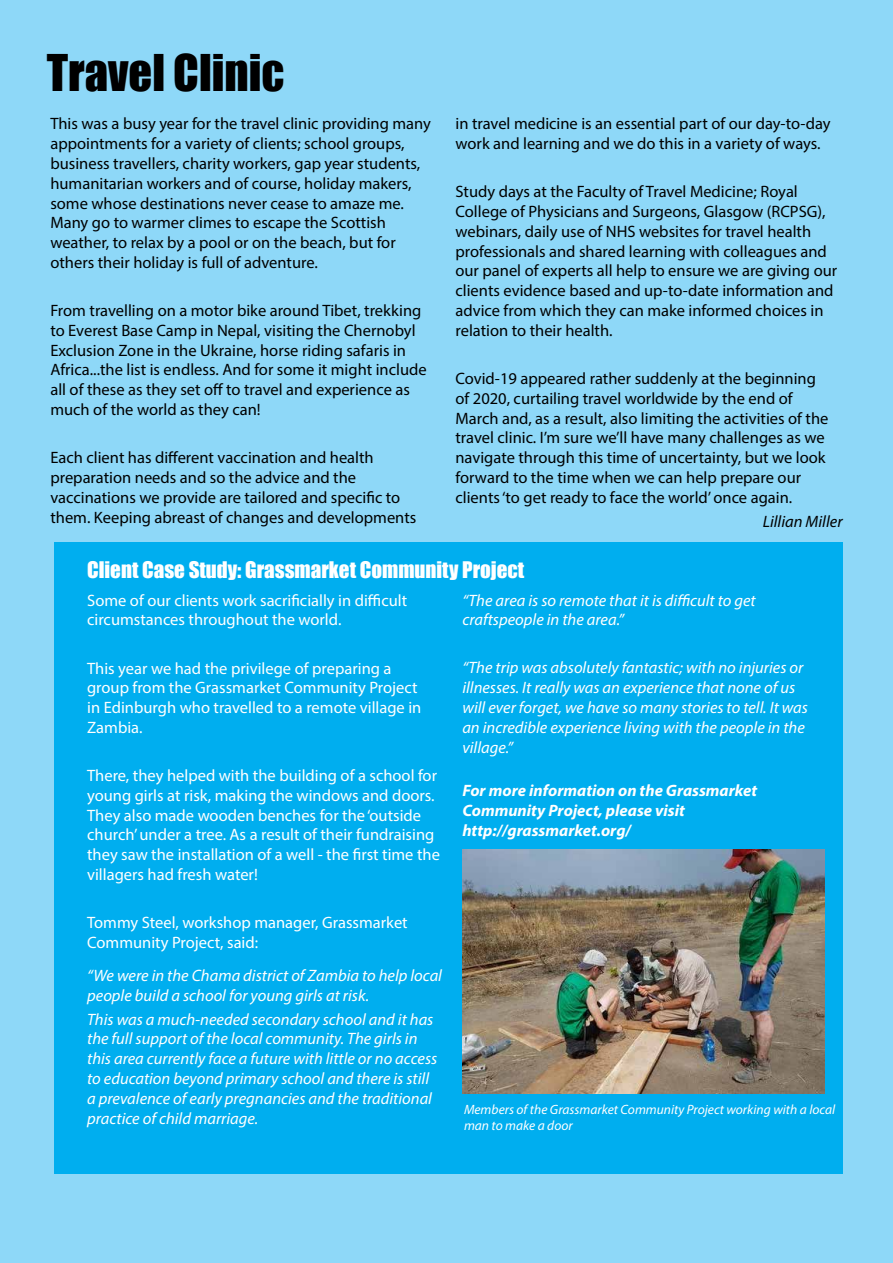
<style>
.page{position:relative;width:893px;height:1263px;background:#8ed8f8}
.page>*{position:absolute;margin:0;border:0;box-sizing:border-box;transform-origin:0 0}
.t1{font:46.5px "Impact";color:#000}
.t2{font:21px "Impact";color:#fff}
.t3{font:16.5px/19.8px "Myriad Pro";color:#000}
.t4{font:italic 16.5px/19.8px "Myriad Pro";color:#fff}
.t5{font:16.5px/19.8px "Myriad Pro";color:#fff}
.t6{font:italic 700 16.5px/19.8px "Myriad Pro";color:#fff}
.t7{font:italic 16.5px "Myriad Pro";color:#000}
.t8{font:italic 13.5px/16.2px "Myriad Pro";color:#fff}
</style>
<div class="page">
<div style="left:54px;top:542px;width:789px;height:632px;background:#00aeef"></div>
<img style="left:463px;top:849px;width:361px;height:245px">
<h1 class="t1" style="left:47px;top:36px;width:239px">Travel Clinic</h1>
<p class="t3" style="left:50px;top:114px;width:382px">This was a busy year for the travel clinic providing many appointments for a variety of clients; school groups, business travellers, charity workers, gap year students, humanitarian workers and of course, holiday makers, some whose destinations never cease to amaze me.<br>Many go to warmer climes to escape the Scottish weather, to relax by a pool or on the beach, but for others their holiday is full of adventure.</p>
<p class="t3" style="left:50px;top:300px;width:378px">From travelling on a motor bike around Tibet, trekking to Everest Base Camp in Nepal, visiting the Chernobyl Exclusion Zone in the Ukraine, horse riding safaris in Africa...the list is endless. And for some it might include all of these as they set off to travel and experience as much of the world as they can!</p>
<p class="t3" style="left:50px;top:447px;width:367px">Each client has different vaccination and health preparation needs and so the advice and the vaccinations we provide are tailored and specific to them. Keeping abreast of changes and developments</p>
<p class="t3" style="left:455px;top:114px;width:377px">in travel medicine is an essential part of our day-to-day work and learning and we do this in a variety of ways.</p>
<p class="t3" style="left:455px;top:181px;width:383px">Study days at the Faculty of Travel Medicine; Royal College of Physicians and Surgeons, Glasgow (RCPSG), webinars, daily use of NHS websites for travel health professionals and shared learning with colleagues and our panel of experts all help to ensure we are giving our clients evidence based and up-to-date information and advice from which they can make informed choices in relation to their health.</p>
<p class="t3" style="left:455px;top:368px;width:374px">Covid-19 appeared rather suddenly at the beginning of 2020, curtailing travel worldwide by the end of March and, as a result, also limiting the activities of the travel clinic. I’m sure we’ll have many challenges as we navigate through this time of uncertainty, but we look forward to the time when we can help prepare our clients ‘to get ready to face the world’ once again.</p>
<p class="t7" style="left:763px;top:511px;width:81px">Lillian Miller</p>
<p class="t2" style="left:87px;top:553px;width:439px">Client Case Study: Grassmarket Community Project</p>
<p class="t5" style="left:87px;top:590px;width:322px">Some of our clients work sacrificially in difficult circumstances throughout the world.</p>
<p class="t5" style="left:87px;top:658px;width:336px">This year we had the privilege of preparing a group from the Grassmarket Community Project in Edinburgh who travelled to a remote village in Zambia.</p>
<p class="t5" style="left:87px;top:765px;width:354px">There, they helped with the building of a school for young girls at risk, making the windows and doors.<br>They also made wooden benches for the ‘outside church’ under a tree. As a result of their fundraising they saw the installation of a well - the first time the villagers had fresh water!</p>
<p class="t5" style="left:87px;top:912px;width:322px">Tommy Steel, workshop manager, Grassmarket<br>Community Project, said:</p>
<p class="t4" style="left:87px;top:965px;width:356px">“We were in the Chama district of Zambia to help local people build a school for young girls at risk.</p>
<p class="t4" style="left:87px;top:1009px;width:352px">This was a much-needed secondary school and it has the full support of the local community. The girls in this area currently face a future with little or no access to education beyond primary school and there is still a prevalence of early pregnancies and the traditional practice of child marriage.</p>
<p class="t4" style="left:462px;top:590px;width:295px">“The area is so remote that it is difficult to get craftspeople in the area.”</p>
<p class="t4" style="left:462px;top:658px;width:347px">“The trip was absolutely fantastic; with no injuries or illnesses. It really was an experience that none of us will ever forget, we have so many stories to tell. It was an incredible experience living with the people in the village.”</p>
<p class="t6" style="left:462px;top:780px;width:296px">For more information on the Grassmarket<br>Community Project, please visit http://grassmarket.org/</p>
<p class="t8" style="left:464px;top:1101px;width:373px">Members of the Grassmarket Community Project working with a local man to make a door</p>
</div>
